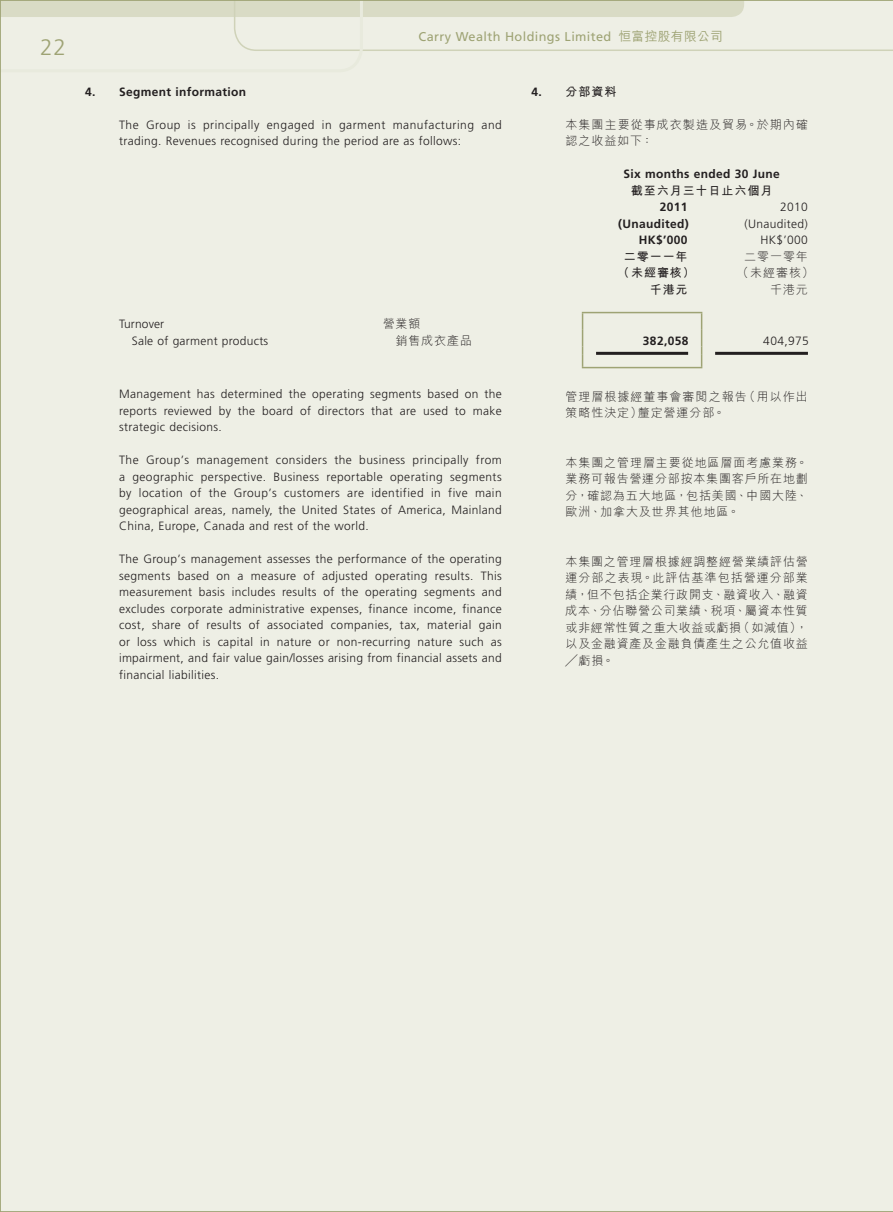
<style>
.page{position:relative;width:893px;height:1212px;background:#fff}
.page>*{position:absolute;margin:0;border:0;box-sizing:border-box;transform-origin:0 0}
.t1{font:300 22.5px "Frutiger LT Std";color:#9ea374}
.t2{font:12.75px "Frutiger LT Std";letter-spacing:.03em;color:#9ea374}
.Notes{font:300 12px/16.5px "Frutiger LT Std";letter-spacing:.03em;color:#231f20;text-align:justify}
.Notes-2{font:300 12px/16.5px "M Hei HK";letter-spacing:.08em;color:#231f20}
.Notes-3{font:700 12px "Frutiger LT Std";letter-spacing:.03em;color:#231f20}
.Notes-4{font:700 12px "M Hei HK";letter-spacing:.08em;color:#231f20}
.Notes_HD1{font:700 12px "Frutiger LT Std";letter-spacing:.03em;color:#231f20}
.Notes-5{font:300 12px "Frutiger LT Std";letter-spacing:.01em;color:#231f20}
.Notes_HD1-2{font:700 12px "M Hei HK";color:#231f20}
.s1{font-family:"M Hei HK";font-weight:500}
.s2{font-family:"Frutiger LT Std"}
</style>
<div class="page">
<div style="left:0;top:74px;width:893px;height:1138px;background:#eeefe5"></div>
<svg style="left:0;top:0;width:893px;height:74px"></svg>
<hr style="left:582px;top:367px;width:120px;height:1px;background:#9ea374">
<hr style="left:582px;top:312px;width:120px;height:1px;background:#9ea374">
<svg style="left:582px;top:313px;width:1px;height:54px"></svg>
<svg style="left:701px;top:313px;width:1px;height:54px"></svg>
<hr style="left:596px;top:352px;width:92px;height:3px;background:#231f20">
<hr style="left:715px;top:352px;width:93px;height:3px;background:#231f20">
<h1 class="t1" style="left:40px;top:35px;width:27px">22</h1>
<p class="t2" style="left:419px;top:29px;width:306px">Carry Wealth Holdings Limited <span class="s1">恒富控股有限公司</span></p>
<p class="Notes_HD1" style="left:85px;top:85px;width:163px">4. Segment information</p>
<p class="Notes" style="left:119px;top:117px;width:384px">The Group is principally engaged in garment manufacturing and trading. Revenues recognised during the period are as follows:</p>
<p class="Notes_HD1-2" style="left:531px;top:83px;width:86px"><span class="s2">4.</span> 分部資料</p>
<p class="Notes-2" style="left:566px;top:116px;width:244px">本集團主要從事成衣製造及貿易。於期內確認之收益如下：</p>
<p class="Notes-3" style="left:623px;top:167px;width:158px">Six months ended 30 June</p>
<p class="Notes-4" style="left:631px;top:182px;width:143px">截至六月三十日止六個月</p>
<p class="Notes-3" style="left:660px;top:200px;width:29px">2011</p>
<p class="Notes" style="left:780px;top:199px;width:29px">2010</p>
<p class="Notes-3" style="left:618px;top:217px;width:72px">(Unaudited)</p>
<p class="Notes" style="left:745px;top:216px;width:65px">(Unaudited)</p>
<p class="Notes-3" style="left:639px;top:233px;width:50px">HK$’000</p>
<p class="Notes" style="left:761px;top:232px;width:49px">HK$’000</p>
<p class="Notes-4" style="left:624px;top:248px;width:65px">二零一一年</p>
<p class="Notes-2" style="left:744px;top:248px;width:65px">二零一零年</p>
<p class="Notes-4" style="left:618px;top:264px;width:79px">（未經審核）</p>
<p class="Notes-2" style="left:737px;top:264px;width:79px">（未經審核）</p>
<p class="Notes-4" style="left:650px;top:281px;width:39px">千港元</p>
<p class="Notes-2" style="left:770px;top:281px;width:39px">千港元</p>
<p class="Notes-5" style="left:119px;top:317px;width:47px">Turnover</p>
<p class="Notes-2" style="left:383px;top:315px;width:39px">營業額</p>
<p class="Notes" style="left:132px;top:333px;width:138px">Sale of garment products</p>
<p class="Notes-2" style="left:395px;top:332px;width:78px">銷售成衣產品</p>
<p class="Notes-3" style="left:643px;top:334px;width:47px">382,058</p>
<p class="Notes" style="left:763px;top:333px;width:47px">404,975</p>
<p class="Notes" style="left:119px;top:386px;width:384px">Management has determined the operating segments based on the reports reviewed by the board of directors that are used to make strategic decisions.</p>
<p class="Notes" style="left:119px;top:452px;width:384px">The Group’s management considers the business principally from a geographic perspective. Business reportable operating segments by location of the Group’s customers are identified in five main geographical areas, namely, the United States of America, Mainland China, Europe, Canada and rest of the world.</p>
<p class="Notes" style="left:119px;top:551px;width:384px">The Group’s management assesses the performance of the operating segments based on a measure of adjusted operating results. This measurement basis includes results of the operating segments and excludes corporate administrative expenses, finance income, finance cost, share of results of associated companies, tax, material gain or loss which is capital in nature or non-recurring nature such as impairment, and fair value gain/losses arising from financial assets and financial liabilities.</p>
<p class="Notes-2" style="left:566px;top:388px;width:244px">管理層根據經董事會審閱之報告（用以作出策略性決定）釐定營運分部。</p>
<p class="Notes-2" style="left:566px;top:454px;width:244px;text-align:justify">本集團之管理層主要從地區層面考慮業務。業務可報告營運分部按本集團客戶所在地劃分，確認為五大地區，包括美國、中國大陸、歐洲、加拿大及世界其他地區。</p>
<p class="Notes-2" style="left:566px;top:553px;width:244px;text-align:justify">本集團之管理層根據經調整經營業績評估營運分部之表現。此評估基準包括營運分部業績，但不包括企業行政開支、融資收入、融資成本、分佔聯營公司業績、稅項、屬資本性質或非經常性質之重大收益或虧損（如減值），以及金融資產及金融負債產生之公允值收益╱虧損。</p>
</div>
